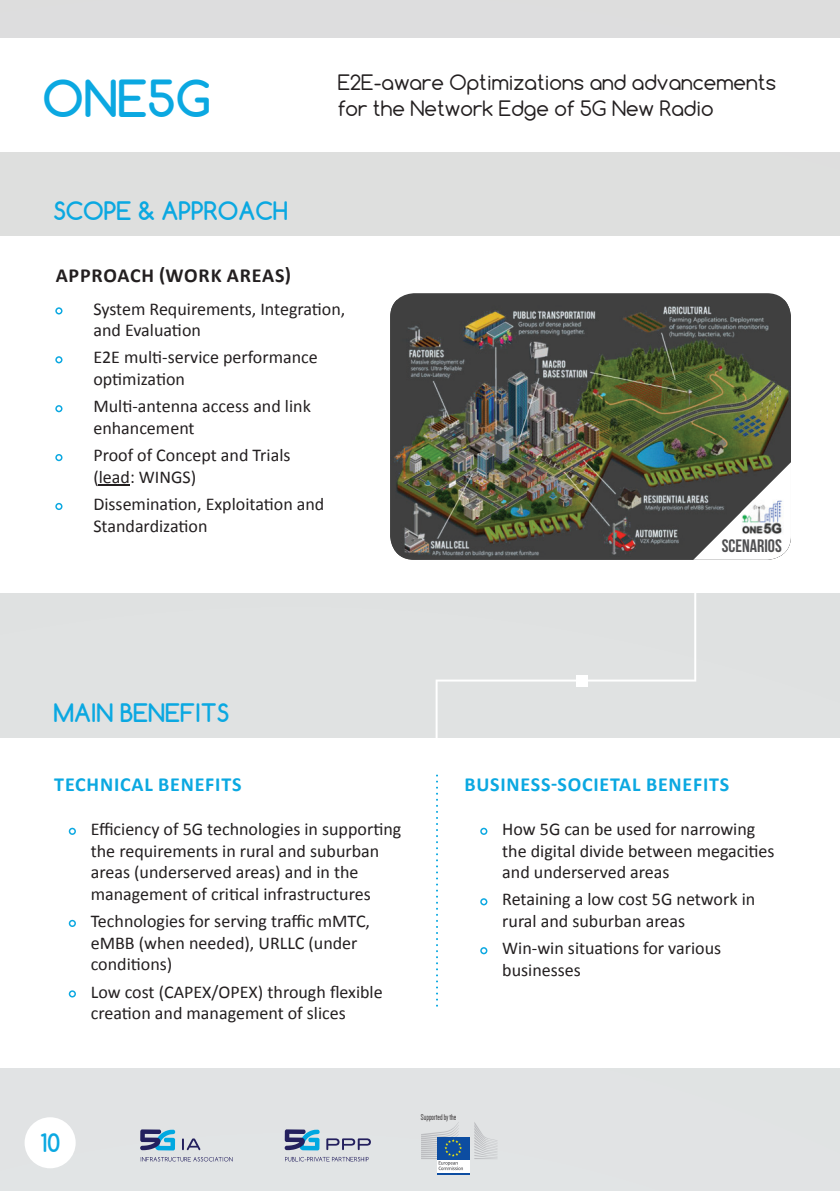
<style>
.page{position:relative;width:840px;height:1191px;background:#fff}
.page>*{position:absolute;margin:0;border:0;box-sizing:border-box;transform-origin:0 0}
.t1{font:700 48px "Comfortaa";color:#0ba8e1}
.t2{font:700 24px "Comfortaa";color:#0ba8e1}
.t3{font:20px "Comfortaa";color:#231f20}
.t4{font:700 20px "Calibri";letter-spacing:.04em;color:#0ba8e1}
.t5{font:700 20px "Calibri";letter-spacing:.04em;color:#231f20}
.t6{font:18px/21.6px "Calibri";color:#231f20}
.t7{font:18px "Bebas Neue";color:#505052}
.t8{font:8.6px "Dense";color:#231f20}
</style>
<div class="page">
<div style="left:0;top:0;width:839px;height:1191px;background:#e0e2e2"></div>
<div style="left:0;top:39px;width:839px;height:113px;background:#fff"></div>
<div style="left:0;top:236px;width:839px;height:356px;background:#fff"></div>
<div style="left:0;top:737px;width:839px;height:330px;background:#fff"></div>
<hr style="left:99px;top:484px;width:31px;height:1px;background:#231f20">
<svg style="left:55px;top:307px;width:7px;height:7px"></svg>
<svg style="left:55px;top:356px;width:7px;height:7px"></svg>
<svg style="left:55px;top:405px;width:7px;height:7px"></svg>
<svg style="left:55px;top:454px;width:7px;height:7px"></svg>
<svg style="left:55px;top:503px;width:7px;height:7px"></svg>
<svg style="left:480px;top:827px;width:7px;height:8px"></svg>
<svg style="left:480px;top:898px;width:7px;height:7px"></svg>
<svg style="left:480px;top:947px;width:7px;height:7px"></svg>
<svg style="left:435px;top:592px;width:260px;height:146px"></svg>
<div style="left:575px;top:675px;width:12px;height:11px;background:#fff"></div>
<svg style="left:436px;top:774px;width:2px;height:232px"></svg>
<svg style="left:69px;top:827px;width:7px;height:8px"></svg>
<svg style="left:69px;top:920px;width:7px;height:7px"></svg>
<svg style="left:69px;top:990px;width:7px;height:7px"></svg>
<div style="left:390px;top:293px;width:400px;height:267px;background:#404040;border-radius:24px"></div>
<img style="left:390px;top:300px;width:400px;height:260px">
<div style="left:25px;top:1117px;width:51px;height:51px;background:#fff;border-radius:50%"></div>
<svg style="left:285px;top:1157px;width:83px;height:4px"></svg>
<svg style="left:284px;top:1129px;width:35px;height:21px"></svg>
<svg style="left:326px;top:1138px;width:45px;height:12px"></svg>
<svg style="left:141px;top:1157px;width:91px;height:4px"></svg>
<svg style="left:140px;top:1129px;width:35px;height:21px"></svg>
<svg style="left:182px;top:1138px;width:18px;height:12px"></svg>
<div style="left:436px;top:1158px;width:33px;height:15px;background:#fff"></div>
<div style="left:436px;top:1137px;width:33px;height:22px;background:#0d4da1"></div>
<hr style="left:436px;top:1172px;width:33px;height:2px;background:#0d4da1">
<svg style="left:474px;top:1122px;width:23px;height:37px"></svg>
<svg style="left:421px;top:1122px;width:42px;height:48px"></svg>
<svg style="left:687px;top:462px;width:103px;height:98px"></svg>
<img style="left:741px;top:500px;width:42px;height:34px">
<h1 class="t1" style="left:43px;top:68px;width:170px">ONE5G</h1>
<h2 class="t2" style="left:53px;top:196px;width:236px">SCOPE &amp; APPROACH</h2>
<p class="t3" style="left:337px;top:69px;width:439px">E2E-aware Optimizations and advancements</p>
<p class="t3" style="left:337px;top:95px;width:377px">for the Network Edge of 5G New Radio</p>
<p class="t5" style="left:56px;top:262px;width:237px">APPROACH (WORK AREAS)</p>
<p class="t6" style="left:93px;top:298px;width:253px">System Requirements, Integration, and Evaluation</p>
<p class="t6" style="left:93px;top:347px;width:226px">E2E multi-service performance optimization</p>
<p class="t6" style="left:93px;top:395px;width:219px">Multi-antenna access and link enhancement</p>
<p class="t6" style="left:93px;top:444px;width:198px">Proof of Concept and Trials (lead: WINGS)</p>
<p class="t6" style="left:93px;top:493px;width:232px">Dissemination, Exploitation and<br>Standardization</p>
<h2 class="t2" style="left:53px;top:697px;width:177px">MAIN BENEFITS</h2>
<p class="t7" style="left:721px;top:536px;width:61px">SCENARIOS</p>
<p class="t4" style="left:54px;top:771px;width:188px">TECHNICAL BENEFITS</p>
<p class="t4" style="left:464px;top:771px;width:266px">BUSINESS-SOCIETAL BENEFITS</p>
<p class="t6" style="left:91px;top:818px;width:312px">Efficiency of 5G technologies in supporting the requirements in rural and suburban areas (underserved areas) and in the management of critical infrastructures</p>
<p class="t6" style="left:91px;top:910px;width:280px">Technologies for serving traffic mMTC, eMBB (when needed), URLLC (under conditions)</p>
<p class="t6" style="left:91px;top:980px;width:293px">Low cost (CAPEX/OPEX) through flexible creation and management of slices</p>
<p class="t6" style="left:502px;top:818px;width:274px">How 5G can be used for narrowing the digital divide between megacities and underserved areas</p>
<p class="t6" style="left:502px;top:888px;width:254px">Retaining a low cost 5G network in rural and suburban areas</p>
<p class="t6" style="left:502px;top:937px;width:220px">Win-win situations for various businesses</p>
<h2 class="t2" style="left:40px;top:1127px;width:21px">10</h2>
<p class="t8" style="left:421px;top:1112px;width:37px">Supported by the</p>
</div>
